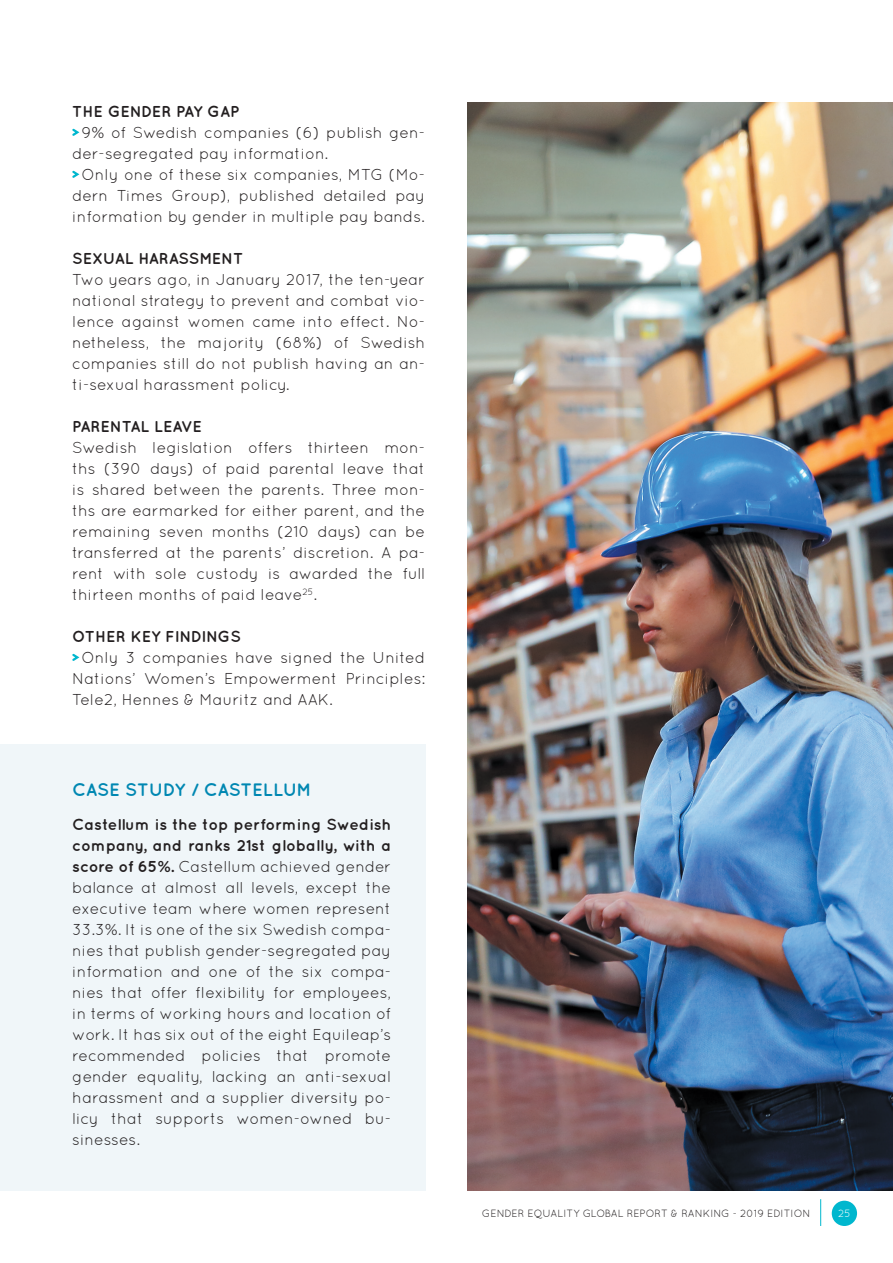
<style>
.page{position:relative;width:893px;height:1263px;background:#fff}
.page>*{position:absolute;margin:0;border:0;box-sizing:border-box;transform-origin:0 0}
.t1{font:700 18px "Quicksand";letter-spacing:-.015em;color:#0087b2}
.t2{font:15.75px/21px "Quicksand";color:#231f20;text-align:justify}
.t3{font:700 15.75px "Quicksand";color:#231f20}
.t4{font:10.5px "Quicksand";color:#231f20}
.t5{font:10.5px "Quicksand";color:#fff}
.s1{font-weight:700}
</style>
<div class="page">
<div style="left:832px;top:1201px;width:25px;height:25px;background:#00b7ce;border-radius:50%"></div>
<svg style="left:820px;top:1199px;width:1px;height:27px"></svg>
<img style="left:468px;top:102px;width:425px;height:1089px">
<svg style="left:72px;top:128px;width:8px;height:8px"></svg>
<svg style="left:72px;top:170px;width:8px;height:8px"></svg>
<svg style="left:72px;top:653px;width:8px;height:8px"></svg>
<div style="left:0;top:745px;width:425px;height:446px;background:#f0f6f9"></div>
<p class="t3" style="left:72px;top:102px;width:169px">THE GENDER PAY GAP</p>
<p class="t2" style="left:72px;top:122px;width:354px;text-indent:9px">9% of Swedish companies (6) publish gen&shy;der-segregated pay information.</p>
<p class="t2" style="left:72px;top:164px;width:354px;text-align:center">Only one of these six companies, MTG (Mo&shy;dern Times Group), published detailed pay information by gender in multiple pay bands.</p>
<p class="t3" style="left:72px;top:249px;width:173px">SEXUAL HARASSMENT</p>
<p class="t2" style="left:72px;top:269px;width:354px">Two years ago, in January 2017, the ten-year national strategy to prevent and combat vio&shy;lence against women came into effect. No&shy;netheless, the majority (68%) of Swedish companies still do not publish having an an&shy;ti-sexual harassment policy.</p>
<p class="t3" style="left:72px;top:417px;width:131px">PARENTAL LEAVE</p>
<p class="t2" style="left:72px;top:437px;width:354px">Swedish legislation offers thirteen mon&shy;ths (390 days) of paid parental leave that is shared between the parents. Three mon&shy;ths are earmarked for either parent, and the remaining seven months (210 days) can be transferred at the parents’ discretion. A pa&shy;rent with sole custody is awarded the full thirteen months of paid leave<sup>25</sup>.</p>
<p class="t3" style="left:72px;top:627px;width:170px">OTHER KEY FINDINGS</p>
<p class="t2" style="left:72px;top:647px;width:354px;text-indent:9px">Only 3 companies have signed the United Nations’ Women’s Empowerment Principles:<br>Tele2, Hennes &amp; Mauritz and AAK.</p>
<p class="t1" style="left:72px;top:779px;width:241px">CASE STUDY / CASTELLUM</p>
<p class="t2" style="left:72px;top:813px;width:320px"><span class="s1">Castellum is the top performing Swedish company, and ranks 21st globally, with a score of 65%.</span> Castellum achieved gender balance at almost all levels, except the executive team where women represent 33.3%. It is one of the six Swedish compa&shy;nies that publish gender-segregated pay information and one of the six compa&shy;nies that offer flexibility for employees, in terms of working hours and location of work. It has six out of the eight Equileap’s recommended policies that promote gender equality, lacking an anti-sexual harassment and a supplier diversity po&shy;licy that supports women-owned bu&shy;sinesses.</p>
<p class="t4" style="left:482px;top:1207px;width:330px">GENDER EQUALITY GLOBAL REPORT &amp; RANKING - 2019 EDITION</p>
<p class="t5" style="left:838px;top:1207px;width:14px">25</p>
</div>
